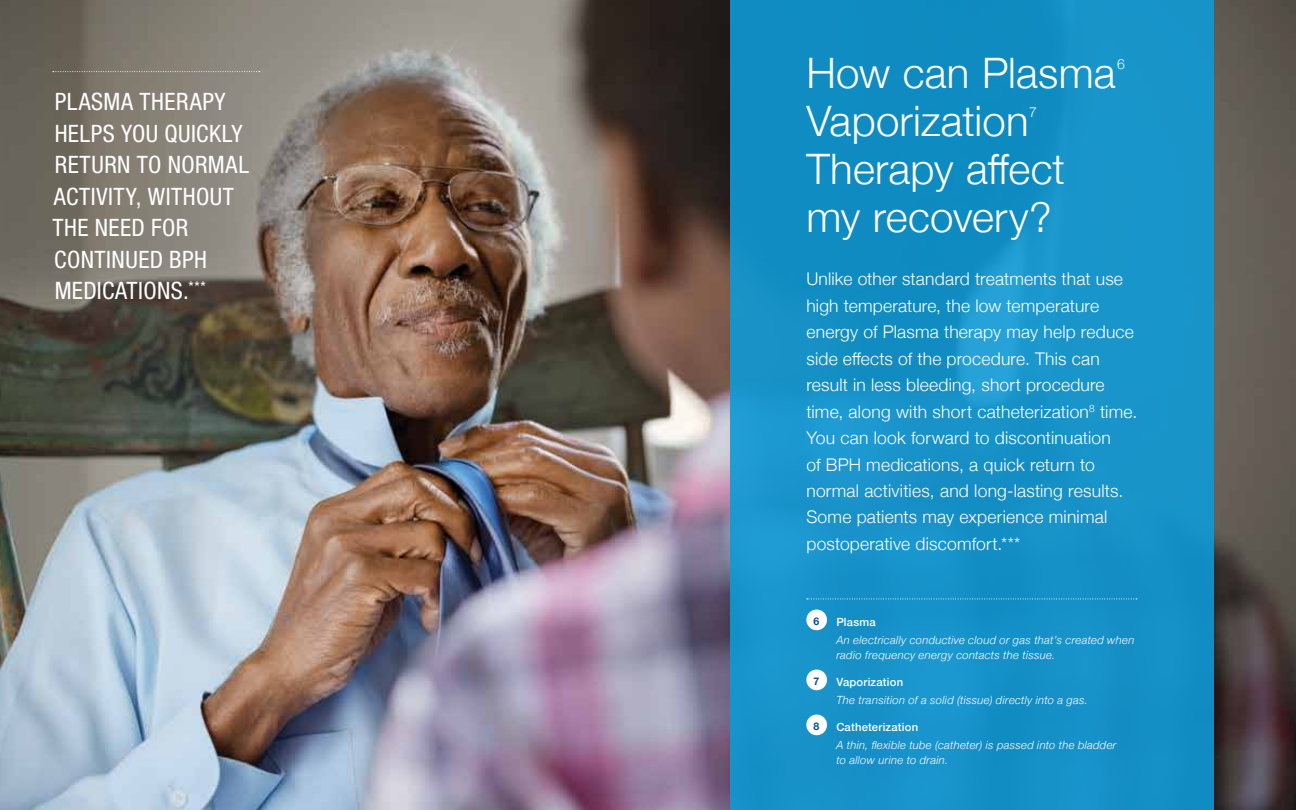
<style>
.page{position:relative;width:1296px;height:810px;background:#fff}
.page>*{position:absolute;margin:0;border:0;box-sizing:border-box;transform-origin:0 0}
.t1{font:300 42px/48px "Helvetica Neue";letter-spacing:.005em;color:#fff}
.t2{font:condensed 24px/31.5px "Helvetica Neue LT Std";letter-spacing:.02em;color:#fff}
.t3{font:300 17.4px/26.4px "Helvetica Neue";letter-spacing:.01em;color:#fff}
.t4{font:300 13.95px "Helvetica Neue";color:#fff}
.t5{font:italic 300 11.25px/15px "Helvetica Neue";letter-spacing:.025em;color:#fff}
.t6{font:500 11.25px "Helvetica Neue";letter-spacing:.02em;color:#fff}
.t7{font:700 10.5px "Helvetica Neue";color:#034ea2}
</style>
<div class="page">
<img style="left:0;top:0;width:1296px;height:810px">
<div style="left:730px;top:0;width:484px;height:810px;background:#1691c8"></div>
<div style="left:806px;top:610px;width:21px;height:20px;background:#fff;border-radius:50%"></div>
<svg style="left:807px;top:599px;width:330px;height:1px"></svg>
<svg style="left:53px;top:71px;width:207px;height:1px"></svg>
<div style="left:806px;top:670px;width:21px;height:20px;background:#fff;border-radius:50%"></div>
<div style="left:806px;top:715px;width:21px;height:20px;background:#fff;border-radius:50%"></div>
<h2 class="t2" style="left:53px;top:86px;width:198px">PLASMA THERAPY<br>HELPS YOU QUICKLY<br>RETURN TO NORMAL<br>ACTIVITY, WITHOUT<br>THE NEED FOR<br>CONTINUED BPH<br>MEDICATIONS.<sup>***</sup></h2>
<h1 class="t1" style="left:806px;top:46px;width:311px">How can Plasma</h1>
<p class="t4" style="left:1117px;top:53px;width:9px">6</p>
<h1 class="t1" style="left:806px;top:94px;width:224px">Vaporization</h1>
<p class="t4" style="left:1029px;top:101px;width:9px">7</p>
<h1 class="t1" style="left:806px;top:142px;width:260px">Therapy affect my recovery?</h1>
<p class="t3" style="left:806px;top:265px;width:332px">Unlike other standard treatments that use high temperature, the low temperature energy of Plasma therapy may help reduce side effects of the procedure. This can result in less bleeding, short procedure time, along with short catheterization<sup>8</sup> time.<br>You can look forward to discontinuation<br>of BPH medications, a quick return to normal activities, and long-lasting results.<br>Some patients may experience minimal postoperative discomfort.***</p>
<p class="t7" style="left:813px;top:613px;width:7px">6</p>
<p class="t6" style="left:836px;top:613px;width:41px">Plasma</p>
<p class="t5" style="left:836px;top:632px;width:300px">An electrically conductive cloud or gas that’s created when radio frequency energy contacts the tissue.</p>
<p class="t7" style="left:813px;top:673px;width:7px">7</p>
<p class="t6" style="left:836px;top:673px;width:68px">Vaporization</p>
<p class="t5" style="left:836px;top:692px;width:253px">The transition of a solid (tissue) directly into a gas.</p>
<p class="t7" style="left:813px;top:718px;width:7px">8</p>
<p class="t6" style="left:836px;top:718px;width:83px">Catheterization</p>
<p class="t5" style="left:836px;top:737px;width:282px">A thin, flexible tube (catheter) is passed into the bladder to allow urine to drain.</p>
</div>
